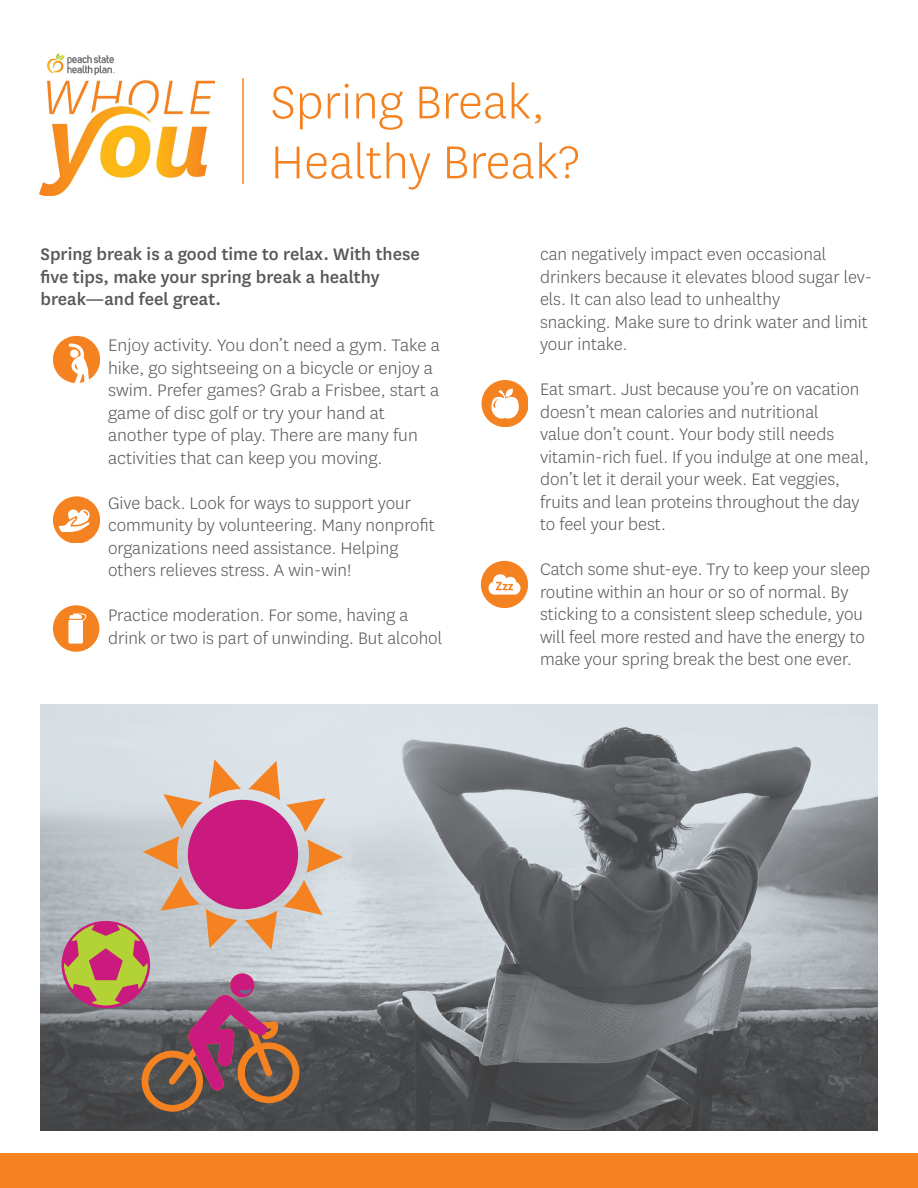
<style>
.page{position:relative;width:918px;height:1188px;background:#fff}
.page>*{position:absolute;margin:0;border:0;box-sizing:border-box;transform-origin:0 0}
.t1{font:300 54px/60px "Centene Sans";color:#f58220}
.t2{font:300 19.5px/22.5px "Centene Sans";color:#57585a}
.t3{font:500 19.5px/22.5px "Centene Sans";color:#57585a}
</style>
<div class="page">
<div style="left:0;top:1153px;width:918px;height:35px;background:#f58220"></div>
<hr style="left:242px;top:78px;width:2px;height:106px;background:#f58220">
<img style="left:40px;top:54px;width:174px;height:142px">
<div style="left:53px;top:336px;width:46px;height:47px;background:#f58221;border-radius:50%"></div>
<svg style="left:69px;top:344px;width:20px;height:39px"></svg>
<div style="left:53px;top:496px;width:46px;height:47px;background:#f58221;border-radius:50%"></div>
<svg style="left:59px;top:509px;width:31px;height:23px"></svg>
<div style="left:53px;top:605px;width:46px;height:46px;background:#f58221;border-radius:50%"></div>
<svg style="left:69px;top:613px;width:17px;height:31px"></svg>
<svg style="left:482px;top:380px;width:45px;height:47px"></svg>
<div style="left:481px;top:561px;width:46px;height:46px;background:#f58221;border-radius:50%"></div>
<svg style="left:488px;top:574px;width:33px;height:21px"></svg>
<img style="left:40px;top:705px;width:838px;height:426px">
<svg style="left:63px;top:759px;width:280px;height:353px;background:#ad8c90"></svg>
<h2 class="t1" style="left:271px;top:70px;width:310px">Spring Break,<br>Healthy Break?</h2>
<p class="t3" style="left:40px;top:242px;width:381px">Spring break is a good time to relax. With these five tips, make your spring break a healthy break—and feel great.</p>
<p class="t2" style="left:108px;top:334px;width:333px">Enjoy activity. You don’t need a gym. Take a hike, go sightseeing on a bicycle or enjoy a swim. Prefer games? Grab a Frisbee, start a game of disc golf or try your hand at another type of play. There are many fun activities that can keep you moving.</p>
<p class="t2" style="left:108px;top:491px;width:328px">Give back. Look for ways to support your community by volunteering. Many nonprofit organizations need assistance. Helping others relieves stress. A win-win!</p>
<p class="t2" style="left:108px;top:604px;width:336px">Practice moderation. For some, having a drink or two is part of unwinding. But alcohol</p>
<p class="t2" style="left:540px;top:242px;width:332px">can negatively impact even occasional drinkers because it elevates blood sugar lev&shy;els. It can also lead to unhealthy<br>snacking. Make sure to drink water and limit your intake.</p>
<p class="t2" style="left:540px;top:377px;width:330px">Eat smart. Just because you’re on vacation doesn’t mean calories and nutritional<br>value don’t count. Your body still needs vitamin-rich fuel. If you indulge at one meal, don’t let it derail your week. Eat veggies, fruits and lean proteins throughout the day to feel your best.</p>
<p class="t2" style="left:540px;top:557px;width:332px">Catch some shut-eye. Try to keep your sleep routine within an hour or so of normal. By sticking to a consistent sleep schedule, you will feel more rested and have the energy to make your spring break the best one ever.</p>
</div>
